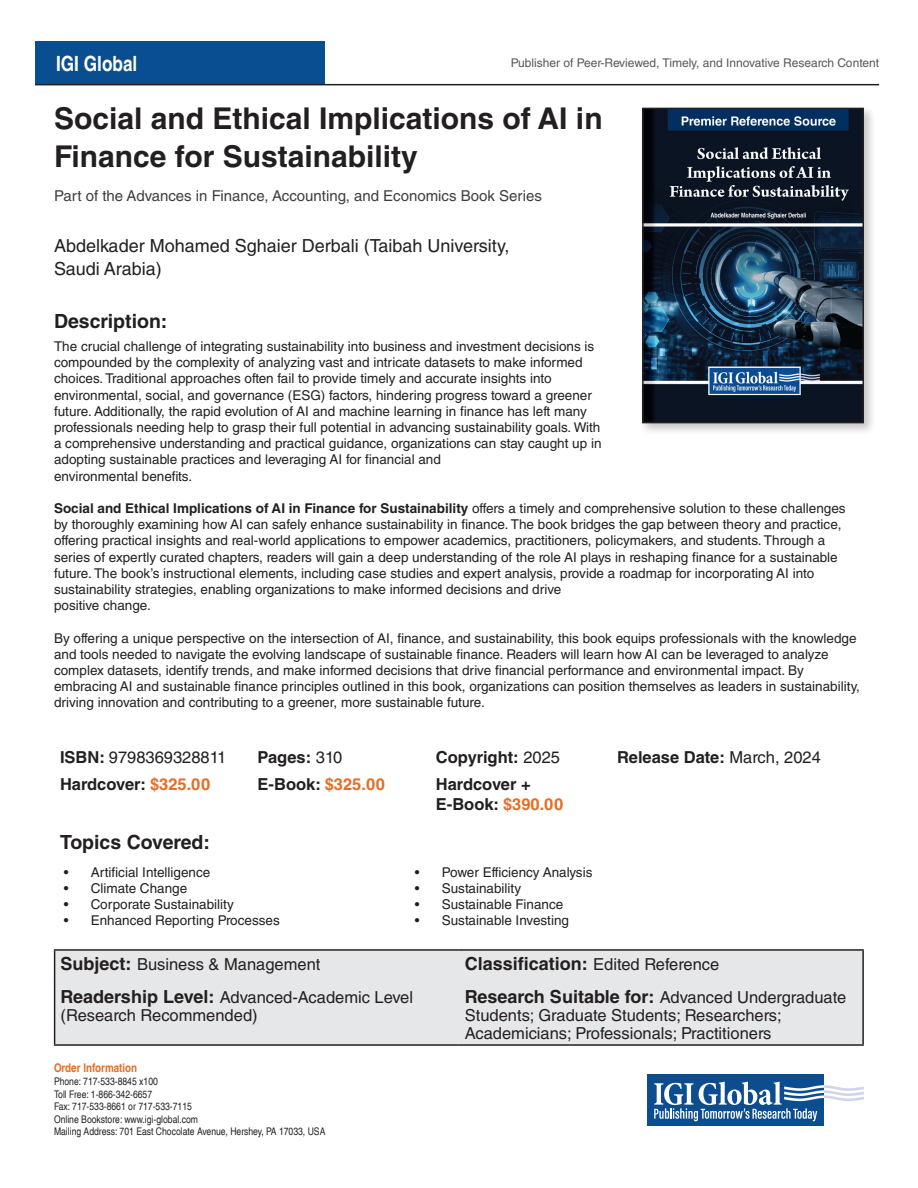
<style>
.page{position:relative;width:918px;height:1188px;background:#fff}
.page>*{position:absolute;margin:0;border:0;box-sizing:border-box;transform-origin:0 0}
.t1{font:700 30px/37.5px "Helvetica LT Std";color:#231f20}
.t2{font:700 condensed 21px "Helvetica LT";color:#fff}
.Description_2{font:700 19.5px "Helvetica LT Std";color:#231f20}
.Description_1{font:700 19.5px "Helvetica LT Std";color:#231f20}
.ISBN{font:18px/22.5px "Helvetica LT Std";color:#231f20}
.Description_2-2{font:700 18px "Helvetica LT Std";color:#231f20}
.Description_2-3{font:16.5px/18px "Helvetica LT Std";color:#231f20}
.Description_2-4{font:700 16.5px/19.8px "Helvetica LT Std";color:#231f20}
.Description_1-2{font:700 16.5px "Helvetica LT Std";color:#231f20}
.ISBN-2{font:15px "Helvetica LT Std";color:#3e3e3f}
.Description_2-5{font:13.5px/16.2px "Helvetica LT Std";color:#231f20}
.t3{font:12px "Helvetica LT Std";color:#57585a}
.t4{font:700 condensed 12px "Helvetica LT";color:#e46e25}
.t5{font:condensed 10.5px/12.6px "Helvetica LT";color:#231f20}
.s1{font-weight:700}
.s2{font-weight:400}
.s3{color:#e46e25}
.s4{font-weight:700;font-size:18px}
.s5{font-weight:400;font-size:16.5px}
</style>
<div class="page">
<div style="left:35px;top:41px;width:290px;height:44px;background:#094e91"></div>
<svg style="left:647px;top:1125px;width:177px;height:1px"></svg>
<div style="left:647px;top:1074px;width:177px;height:51px;background:#0c4d90"></div>
<svg style="left:654px;top:1082px;width:210px;height:39px"></svg>
<hr style="left:35px;top:84px;width:844px;height:1px;background:#231f20">
<div style="left:639px;top:105px;width:237px;height:331px;background:#231f20;opacity:.25"></div>
<img style="left:645px;top:111px;width:216px;height:309px">
<div style="left:642px;top:108px;width:222px;height:315px;border:2px solid #231f20"></div>
<div style="left:55px;top:951px;width:807px;height:93px;background:#e6e7e9"></div>
<hr style="left:54px;top:949px;width:405px;height:2px;background:#231f20">
<hr style="left:54px;top:951px;width:1px;height:32px;background:#231f20">
<hr style="left:459px;top:949px;width:405px;height:2px;background:#231f20">
<hr style="left:862px;top:951px;width:2px;height:32px;background:#231f20">
<hr style="left:54px;top:983px;width:1px;height:61px;background:#231f20">
<hr style="left:862px;top:983px;width:2px;height:61px;background:#231f20">
<hr style="left:54px;top:1044px;width:405px;height:2px;background:#231f20">
<hr style="left:459px;top:1044px;width:405px;height:2px;background:#231f20">
<p class="t2" style="left:56px;top:50px;width:83px">IGI Global</p>
<p class="t3" style="left:511px;top:56px;width:370px">Publisher of Peer-Reviewed, Timely, and Innovative Research Content</p>
<p class="t1" style="left:54px;top:99px;width:550px">Social and Ethical Implications of AI in<br>Finance for Sustainability</p>
<p class="ISBN-2" style="left:54px;top:187px;width:489px">Part of the Advances in Finance, Accounting, and Economics Book Series</p>
<p class="ISBN" style="left:54px;top:235px;width:457px">Abdelkader Mohamed Sghaier Derbali (Taibah University,<br>Saudi Arabia)</p>
<p class="Description_1" style="left:54px;top:309px;width:115px">Description:</p>
<p class="Description_2-5" style="left:54px;top:338px;width:549px">The crucial challenge of integrating sustainability into business and investment decisions is compounded by the complexity of analyzing vast and intricate datasets to make informed choices. Traditional approaches often fail to provide timely and accurate insights into environmental, social, and governance (ESG) factors, hindering progress toward a greener future. Additionally, the rapid evolution of AI and machine learning in finance has left many professionals needing help to grasp their full potential in advancing sustainability goals. With a comprehensive understanding and practical guidance, organizations can stay caught up in adopting sustainable practices and leveraging AI for financial and<br>environmental benefits.</p>
<p class="Description_2-5" style="left:54px;top:500px;width:793px"><span class="s1">Social and Ethical Implications of AI in Finance for Sustainability</span> offers a timely and comprehensive solution to these challenges by thoroughly examining how AI can safely enhance sustainability in finance. The book bridges the gap between theory and practice, offering practical insights and real-world applications to empower academics, practitioners, policymakers, and students. Through a series of expertly curated chapters, readers will gain a deep understanding of the role AI plays in reshaping finance for a sustainable future. The book’s instructional elements, including case studies and expert analysis, provide a roadmap for incorporating AI into sustainability strategies, enabling organizations to make informed decisions and drive<br>positive change.</p>
<p class="Description_2-5" style="left:54px;top:630px;width:807px">By offering a unique perspective on the intersection of AI, finance, and sustainability, this book equips professionals with the knowledge and tools needed to navigate the evolving landscape of sustainable finance. Readers will learn how AI can be leveraged to analyze complex datasets, identify trends, and make informed decisions that drive financial performance and environmental impact. By embracing AI and sustainable finance principles outlined in this book, organizations can position themselves as leaders in sustainability, driving innovation and contributing to a greener, more sustainable future.</p>
<p class="Description_2-3" style="left:60px;top:748px;width:168px"><span class="s1">ISBN:</span> 9798369328811</p>
<p class="Description_1-2" style="left:258px;top:747px;width:86px">Pages: <span class="s2">310</span></p>
<p class="Description_1-2" style="left:436px;top:747px;width:126px">Copyright: <span class="s2">2025</span></p>
<p class="Description_1-2" style="left:617px;top:747px;width:205px">Release Date: <span class="s2">March, 2024</span></p>
<p class="Description_2-4" style="left:60px;top:774px;width:152px">Hardcover: <span class="s3">$325.00</span></p>
<p class="Description_2-4" style="left:258px;top:774px;width:129px">E-Book: <span class="s3">$325.00</span></p>
<p class="Description_2-4" style="left:436px;top:774px;width:129px">Hardcover +<br>E-Book: <span class="s3">$390.00</span></p>
<p class="Description_2" style="left:60px;top:830px;width:152px">Topics Covered:</p>
<p class="Description_2-5" style="left:64px;top:864px;width:148px">• Artificial Intelligence</p>
<p class="Description_2-5" style="left:64px;top:880px;width:125px">• Climate Change</p>
<p class="Description_2-5" style="left:64px;top:896px;width:172px">• Corporate Sustainability</p>
<p class="Description_2-5" style="left:64px;top:912px;width:218px">• Enhanced Reporting Processes</p>
<p class="Description_2-5" style="left:415px;top:864px;width:179px">• Power Efficiency Analysis</p>
<p class="Description_2-5" style="left:415px;top:880px;width:108px">• Sustainability</p>
<p class="Description_2-5" style="left:415px;top:896px;width:150px">• Sustainable Finance</p>
<p class="Description_2-5" style="left:415px;top:912px;width:156px">• Sustainable Investing</p>
<p class="Description_2-3" style="left:61px;top:955px;width:261px"><span class="s4">Subject:</span> Business &amp; Management</p>
<p class="Description_2-2" style="left:465px;top:953px;width:256px">Classification: <span class="s5">Edited Reference</span></p>
<p class="Description_2-3" style="left:61px;top:988px;width:354px"><span class="s4">Readership Level:</span> Advanced-Academic Level (Research Recommended)</p>
<p class="Description_2-3" style="left:465px;top:988px;width:383px"><span class="s4">Research Suitable for:</span> Advanced Undergraduate<br>Students; Graduate Students; Researchers;<br>Academicians; Professionals; Practitioners</p>
<p class="t4" style="left:54px;top:1061px;width:85px">Order Information</p>
<p class="t5" style="left:54px;top:1075px;width:273px">Phone: 717-533-8845 x100<br>Toll Free: 1-866-342-6657<br>Fax: 717-533-8661 or 717-533-7115<br>Online Bookstore: www.igi-global.com<br>Mailing Address: 701 East Chocolate Avenue, Hershey, PA 17033, USA</p>
</div>
